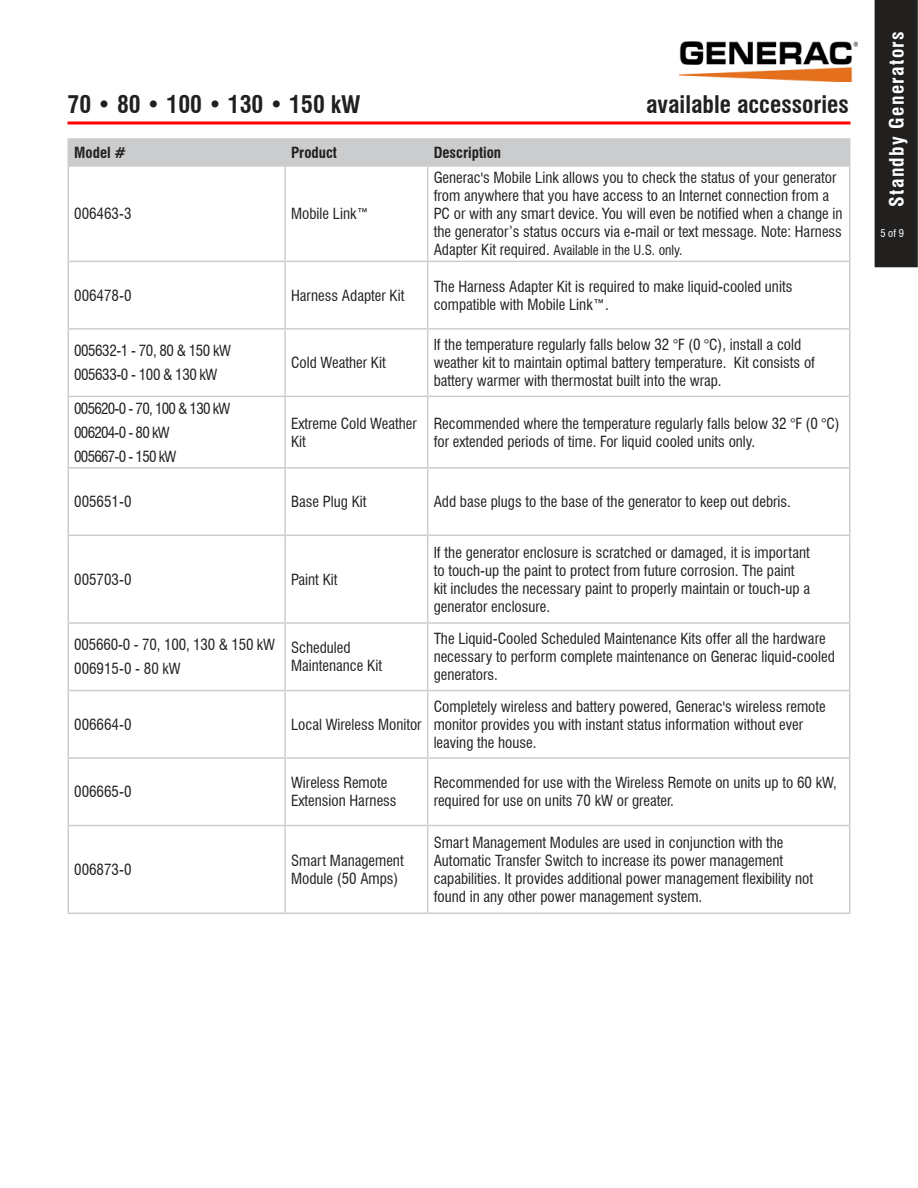
<style>
.page{position:relative;width:918px;height:1188px;background:#fff}
.page>*{position:absolute;margin:0;border:0;box-sizing:border-box;transform-origin:0 0}
.t1{font:700 condensed 23.7px "Swiss 721 BT";color:#221f1f}
.t2{font:700 condensed 19.5px "Swiss 721 BT";letter-spacing:.07em;color:#fff}
.t3{font:condensed 15px/18px "Swiss 721 BT";color:#221f1f}
.t4{font:condensed 15px/24px "Swiss 721 BT";letter-spacing:-.05em;color:#221f1f}
.t5{font:condensed 15px/24px "Swiss 721 BT";letter-spacing:-.03em;color:#221f1f}
.t6{font:700 condensed 15px "Swiss 721 BT";color:#221f1f}
.t7{font:condensed 13.5px "Swiss 721 BT";color:#221f1f}
.t8{font:condensed 10.5px "Swiss 721 BT";color:#fff}
.s1{font-size:15px}
</style>
<div class="page">
<div style="left:875px;top:0;width:43px;height:267px;background:#221f1f"></div>
<img style="left:679px;top:41px;width:178px;height:40px">
<hr style="left:68px;top:121px;width:783px;height:3px;background:#f00">
<hr style="left:68px;top:165px;width:217px;height:2px;background:#caccce">
<hr style="left:68px;top:167px;width:1px;height:94px;background:#caccce">
<hr style="left:285px;top:165px;width:143px;height:2px;background:#caccce">
<hr style="left:284px;top:167px;width:2px;height:94px;background:#caccce">
<hr style="left:428px;top:165px;width:423px;height:2px;background:#caccce">
<hr style="left:427px;top:167px;width:1px;height:94px;background:#caccce">
<hr style="left:849px;top:167px;width:2px;height:94px;background:#caccce">
<hr style="left:68px;top:261px;width:217px;height:1px;background:#caccce">
<hr style="left:68px;top:262px;width:1px;height:66px;background:#caccce">
<hr style="left:285px;top:261px;width:143px;height:1px;background:#caccce">
<hr style="left:284px;top:262px;width:2px;height:66px;background:#caccce">
<hr style="left:428px;top:261px;width:423px;height:1px;background:#caccce">
<hr style="left:427px;top:262px;width:1px;height:66px;background:#caccce">
<hr style="left:849px;top:262px;width:2px;height:66px;background:#caccce">
<hr style="left:68px;top:328px;width:217px;height:2px;background:#caccce">
<hr style="left:285px;top:328px;width:143px;height:2px;background:#caccce">
<hr style="left:428px;top:328px;width:423px;height:2px;background:#caccce">
<hr style="left:68px;top:624px;width:1px;height:66px;background:#caccce">
<hr style="left:284px;top:624px;width:2px;height:66px;background:#caccce">
<hr style="left:427px;top:624px;width:1px;height:66px;background:#caccce">
<hr style="left:849px;top:624px;width:2px;height:66px;background:#caccce">
<hr style="left:68px;top:691px;width:1px;height:66px;background:#caccce">
<hr style="left:284px;top:691px;width:2px;height:66px;background:#caccce">
<hr style="left:427px;top:691px;width:1px;height:66px;background:#caccce">
<hr style="left:849px;top:691px;width:2px;height:66px;background:#caccce">
<hr style="left:68px;top:759px;width:1px;height:66px;background:#caccce">
<hr style="left:285px;top:757px;width:143px;height:2px;background:#caccce">
<hr style="left:284px;top:759px;width:2px;height:66px;background:#caccce">
<hr style="left:428px;top:757px;width:423px;height:2px;background:#caccce">
<hr style="left:427px;top:759px;width:1px;height:66px;background:#caccce">
<hr style="left:849px;top:759px;width:2px;height:66px;background:#caccce">
<hr style="left:68px;top:825px;width:217px;height:1px;background:#caccce">
<hr style="left:68px;top:826px;width:1px;height:87px;background:#caccce">
<hr style="left:285px;top:825px;width:143px;height:1px;background:#caccce">
<hr style="left:284px;top:826px;width:2px;height:87px;background:#caccce">
<hr style="left:428px;top:825px;width:423px;height:1px;background:#caccce">
<hr style="left:427px;top:826px;width:1px;height:87px;background:#caccce">
<hr style="left:849px;top:826px;width:2px;height:87px;background:#caccce">
<hr style="left:68px;top:913px;width:217px;height:1px;background:#caccce">
<hr style="left:285px;top:913px;width:143px;height:1px;background:#caccce">
<hr style="left:428px;top:913px;width:423px;height:1px;background:#caccce">
<hr style="left:68px;top:138px;width:217px;height:2px;background:#caccce">
<hr style="left:285px;top:138px;width:143px;height:2px;background:#caccce">
<hr style="left:428px;top:138px;width:423px;height:2px;background:#caccce">
<div style="left:68px;top:140px;width:781px;height:25px;background:#caccce"></div>
<hr style="left:849px;top:140px;width:2px;height:25px;background:#caccce">
<hr style="left:68px;top:397px;width:1px;height:70px;background:#caccce">
<hr style="left:284px;top:397px;width:2px;height:70px;background:#caccce">
<hr style="left:427px;top:397px;width:1px;height:70px;background:#caccce">
<hr style="left:849px;top:397px;width:2px;height:70px;background:#caccce">
<hr style="left:68px;top:469px;width:1px;height:66px;background:#caccce">
<hr style="left:284px;top:469px;width:2px;height:66px;background:#caccce">
<hr style="left:427px;top:469px;width:1px;height:66px;background:#caccce">
<hr style="left:849px;top:469px;width:2px;height:66px;background:#caccce">
<hr style="left:68px;top:536px;width:1px;height:86px;background:#caccce">
<hr style="left:284px;top:536px;width:2px;height:86px;background:#caccce">
<hr style="left:427px;top:536px;width:1px;height:86px;background:#caccce">
<hr style="left:849px;top:536px;width:2px;height:86px;background:#caccce">
<hr style="left:68px;top:330px;width:1px;height:66px;background:#caccce">
<hr style="left:284px;top:330px;width:2px;height:66px;background:#caccce">
<hr style="left:427px;top:330px;width:1px;height:66px;background:#caccce">
<hr style="left:849px;top:330px;width:2px;height:66px;background:#caccce">
<hr style="left:68px;top:396px;width:217px;height:1px;background:#caccce">
<hr style="left:285px;top:396px;width:143px;height:1px;background:#caccce">
<hr style="left:428px;top:396px;width:423px;height:1px;background:#caccce">
<hr style="left:68px;top:467px;width:217px;height:2px;background:#caccce">
<hr style="left:285px;top:467px;width:143px;height:2px;background:#caccce">
<hr style="left:428px;top:467px;width:423px;height:2px;background:#caccce">
<hr style="left:68px;top:535px;width:217px;height:1px;background:#caccce">
<hr style="left:285px;top:535px;width:143px;height:1px;background:#caccce">
<hr style="left:428px;top:535px;width:423px;height:1px;background:#caccce">
<hr style="left:68px;top:622px;width:217px;height:2px;background:#caccce">
<hr style="left:285px;top:622px;width:143px;height:2px;background:#caccce">
<hr style="left:428px;top:622px;width:423px;height:2px;background:#caccce">
<hr style="left:68px;top:690px;width:217px;height:1px;background:#caccce">
<hr style="left:285px;top:690px;width:143px;height:1px;background:#caccce">
<hr style="left:428px;top:690px;width:423px;height:1px;background:#caccce">
<hr style="left:68px;top:757px;width:217px;height:2px;background:#caccce">
<h1 class="t1" style="left:68px;top:94px;width:294px">70 • 80 • 100 • 130 • 150 kW</h1>
<h1 class="t1" style="left:646px;top:94px;width:204px">available accessories</h1>
<p class="t6" style="left:74px;top:147px;width:53px">Model #</p>
<p class="t6" style="left:291px;top:147px;width:47px">Product</p>
<p class="t6" style="left:434px;top:147px;width:69px">Description</p>
<p class="t3" style="left:74px;top:206px;width:59px">006463-3</p>
<p class="t3" style="left:291px;top:206px;width:79px">Mobile Link™</p>
<p class="t3" style="left:434px;top:170px;width:410px">Generac's Mobile Link allows you to check the status of your generator from anywhere that you have access to an Internet connection from a PC or with any smart device. You will even be notified when a change in the generator’s status occurs via e-mail or text message. Note: Harness</p>
<p class="t7" style="left:434px;top:245px;width:250px"><span class="s1">Adapter Kit required.</span> Available in the U.S. only.</p>
<p class="t3" style="left:74px;top:288px;width:59px">006478-0</p>
<p class="t3" style="left:291px;top:288px;width:115px">Harness Adapter Kit</p>
<p class="t3" style="left:434px;top:279px;width:360px">The Harness Adapter Kit is required to make liquid-cooled units compatible with Mobile Link™.</p>
<p class="t5" style="left:74px;top:340px;width:158px">005632-1 - 70, 80 &amp; 150 kW<br>005633-0 - 100 &amp; 130 kW</p>
<p class="t3" style="left:291px;top:355px;width:96px">Cold Weather Kit</p>
<p class="t3" style="left:434px;top:337px;width:383px">If the temperature regularly falls below 32 °F (0 °C), install a cold weather kit to maintain optimal battery temperature. Kit consists of battery warmer with thermostat built into the wrap.</p>
<p class="t4" style="left:74px;top:398px;width:158px">005620-0 - 70, 100 &amp; 130 kW<br>006204-0 - 80 kW<br>005667-0 - 150 kW</p>
<p class="t3" style="left:291px;top:416px;width:127px">Extreme Cold Weather<br>Kit</p>
<p class="t3" style="left:434px;top:416px;width:408px">Recommended where the temperature regularly falls below 32 °F (0 °C) for extended periods of time. For liquid cooled units only.</p>
<p class="t3" style="left:74px;top:494px;width:59px">005651-0</p>
<p class="t3" style="left:291px;top:494px;width:77px">Base Plug Kit</p>
<p class="t3" style="left:434px;top:494px;width:359px">Add base plugs to the base of the generator to keep out debris.</p>
<p class="t3" style="left:74px;top:572px;width:59px">005703-0</p>
<p class="t3" style="left:291px;top:572px;width:48px">Paint Kit</p>
<p class="t3" style="left:434px;top:545px;width:378px">If the generator enclosure is scratched or damaged, it is important to touch-up the paint to protect from future corrosion. The paint kit includes the necessary paint to properly maintain or touch-up a generator enclosure.</p>
<p class="t3" style="left:74px;top:634px;width:202px;line-height:24px">005660-0 - 70, 100, 130 &amp; 150 kW<br>006915-0 - 80 kW</p>
<p class="t3" style="left:291px;top:640px;width:92px">Scheduled<br>Maintenance Kit</p>
<p class="t3" style="left:434px;top:631px;width:403px">The Liquid-Cooled Scheduled Maintenance Kits offer all the hardware necessary to perform complete maintenance on Generac liquid-cooled generators.</p>
<p class="t3" style="left:74px;top:717px;width:59px">006664-0</p>
<p class="t3" style="left:291px;top:717px;width:132px">Local Wireless Monitor</p>
<p class="t3" style="left:434px;top:699px;width:394px">Completely wireless and battery powered, Generac's wireless remote monitor provides you with instant status information without ever leaving the house.</p>
<p class="t3" style="left:74px;top:784px;width:59px">006665-0</p>
<p class="t3" style="left:291px;top:775px;width:107px">Wireless Remote<br>Extension Harness</p>
<p class="t3" style="left:434px;top:775px;width:405px">Recommended for use with the Wireless Remote on units up to 60 kW, required for use on units 70 kW or greater.</p>
<p class="t3" style="left:74px;top:862px;width:59px">006873-0</p>
<p class="t3" style="left:291px;top:853px;width:114px">Smart Management<br>Module (50 Amps)</p>
<p class="t3" style="left:434px;top:835px;width:381px">Smart Management Modules are used in conjunction with the Automatic Transfer Switch to increase its power management capabilities. It provides additional power management flexibility not found in any other power management system.</p>
<h2 class="t2" style="left:889px;top:207px;width:177px;rotate:-90deg">Standby Generators</h2>
<p class="t8" style="left:880px;top:229px;width:25px">5 of 9</p>
</div>
